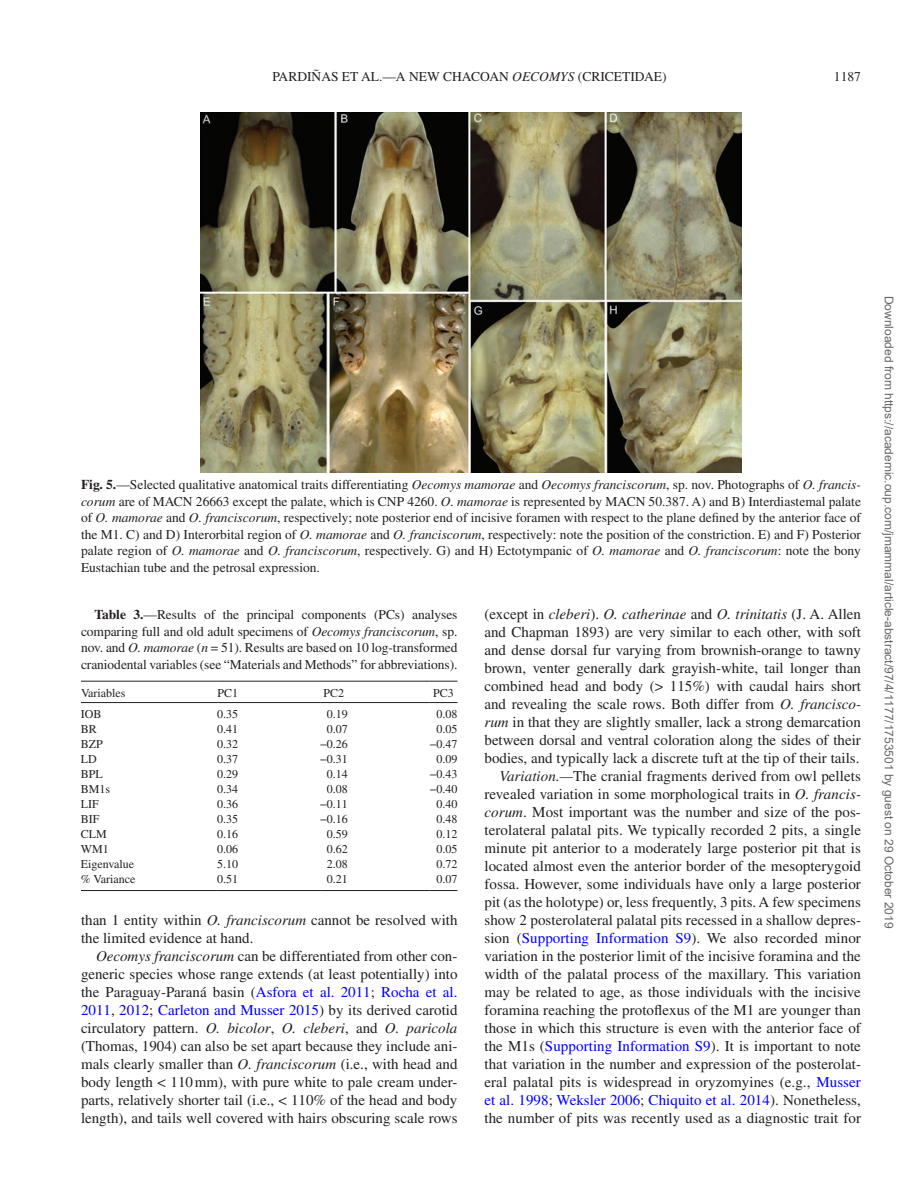
<style>
.page{position:relative;width:918px;height:1188px;background:#fff}
.page>*{position:absolute;margin:0;border:0;box-sizing:border-box;transform-origin:0 0}
.t1{font:15px/18px "Times";letter-spacing:.005em;color:#231f20}
.t2{font:13.5px/16.5px "Times";color:#231f20;text-align:justify}
.t3{font:12px "Times";color:#231f20}
.t4{font:12px "Arial";color:#666}
.s1{font-style:italic}
.s2{font-weight:700}
.s3{color:#00f}
</style>
<div class="page">
<img style="left:201px;top:113px;width:540px;height:360px">
<hr style="left:81px;top:681px;width:136px;height:1px;background:#231f20">
<hr style="left:81px;top:702px;width:136px;height:1px;background:#231f20">
<hr style="left:217px;top:681px;width:103px;height:1px;background:#231f20">
<hr style="left:217px;top:702px;width:103px;height:1px;background:#231f20">
<hr style="left:320px;top:681px;width:110px;height:1px;background:#231f20">
<hr style="left:320px;top:702px;width:110px;height:1px;background:#231f20">
<svg style="left:430px;top:681px;width:28px;height:1px"></svg>
<svg style="left:430px;top:702px;width:28px;height:1px"></svg>
<hr style="left:81px;top:890px;width:136px;height:1px;background:#231f20">
<hr style="left:217px;top:890px;width:103px;height:1px;background:#231f20">
<hr style="left:320px;top:890px;width:110px;height:1px;background:#231f20">
<svg style="left:430px;top:890px;width:28px;height:1px"></svg>
<p class="t2" style="left:272px;top:68px;width:396px">PARDIÑAS ET AL.—A NEW CHACOAN <span class="s1">OECOMYS</span> (CRICETIDAE)</p>
<p class="t2" style="left:834px;top:68px;width:28px">1187</p>
<p class="t2" style="left:81px;top:476px;width:782px"><span class="s2">Fig. 5.</span>—Selected qualitative anatomical traits differentiating <span class="s1">Oecomys mamorae</span> and <span class="s1">Oecomys franciscorum</span>, sp. nov. Photographs of <span class="s1">O. francis&shy;corum</span> are of MACN 26663 except the palate, which is CNP 4260. <span class="s1">O. mamorae</span> is represented by MACN 50.387. A) and B) Interdiastemal palate of <span class="s1">O. mamorae</span> and <span class="s1">O. franciscorum</span>, respectively; note posterior end of incisive foramen with respect to the plane defined by the anterior face of the M1. C) and D) Interorbital region of <span class="s1">O. mamorae</span> and <span class="s1">O. franciscorum</span>, respectively: note the position of the constriction. E) and F) Posterior palate region of <span class="s1">O. mamorae</span> and <span class="s1">O. franciscorum</span>, respectively. G) and H) Ectotympanic of <span class="s1">O. mamorae</span> and <span class="s1">O. franciscorum</span>: note the bony Eustachian tube and the petrosal expression.</p>
<p class="t2" style="left:81px;top:606px;width:378px;text-indent:14px"><span class="s2">Table 3.</span>—Results of the principal components (PCs) analyses comparing full and old adult specimens of <span class="s1">Oecomys franciscorum</span>, sp. nov. and <span class="s1">O. mamorae</span> (<span class="s1">n</span> = 51). Results are based on 10 log-transformed craniodental variables (see “Materials and Methods” for abbreviations).</p>
<p class="t3" style="left:81px;top:686px;width:46px">Variables</p>
<p class="t3" style="left:217px;top:686px;width:22px">PC1</p>
<p class="t3" style="left:324px;top:686px;width:22px">PC2</p>
<p class="t3" style="left:433px;top:686px;width:22px">PC3</p>
<p class="t3" style="left:81px;top:707px;width:22px">IOB</p>
<p class="t3" style="left:217px;top:707px;width:22px">0.35</p>
<p class="t3" style="left:327px;top:707px;width:22px">0.19</p>
<p class="t3" style="left:436px;top:707px;width:22px">0.08</p>
<p class="t3" style="left:81px;top:722px;width:18px">BR</p>
<p class="t3" style="left:217px;top:722px;width:22px">0.41</p>
<p class="t3" style="left:327px;top:722px;width:22px">0.07</p>
<p class="t3" style="left:436px;top:722px;width:22px">0.05</p>
<p class="t3" style="left:81px;top:737px;width:24px">BZP</p>
<p class="t3" style="left:217px;top:737px;width:22px">0.32</p>
<p class="t3" style="left:320px;top:737px;width:29px">−0.26</p>
<p class="t3" style="left:430px;top:737px;width:29px">−0.47</p>
<p class="t3" style="left:81px;top:752px;width:17px">LD</p>
<p class="t3" style="left:217px;top:752px;width:22px">0.37</p>
<p class="t3" style="left:320px;top:752px;width:29px">−0.31</p>
<p class="t3" style="left:436px;top:752px;width:22px">0.09</p>
<p class="t3" style="left:81px;top:767px;width:24px">BPL</p>
<p class="t3" style="left:217px;top:767px;width:22px">0.29</p>
<p class="t3" style="left:327px;top:767px;width:22px">0.14</p>
<p class="t3" style="left:430px;top:767px;width:29px">−0.43</p>
<p class="t3" style="left:81px;top:782px;width:31px">BM1s</p>
<p class="t3" style="left:217px;top:782px;width:22px">0.34</p>
<p class="t3" style="left:327px;top:782px;width:22px">0.08</p>
<p class="t3" style="left:430px;top:782px;width:29px">−0.40</p>
<p class="t3" style="left:81px;top:797px;width:19px">LIF</p>
<p class="t3" style="left:217px;top:797px;width:22px">0.36</p>
<p class="t3" style="left:320px;top:797px;width:29px">−0.11</p>
<p class="t3" style="left:436px;top:797px;width:22px">0.40</p>
<p class="t3" style="left:81px;top:812px;width:20px">BIF</p>
<p class="t3" style="left:217px;top:812px;width:22px">0.35</p>
<p class="t3" style="left:320px;top:812px;width:29px">−0.16</p>
<p class="t3" style="left:436px;top:812px;width:22px">0.48</p>
<p class="t3" style="left:81px;top:827px;width:28px">CLM</p>
<p class="t3" style="left:217px;top:827px;width:22px">0.16</p>
<p class="t3" style="left:327px;top:827px;width:22px">0.59</p>
<p class="t3" style="left:436px;top:827px;width:22px">0.12</p>
<p class="t3" style="left:81px;top:842px;width:29px">WM1</p>
<p class="t3" style="left:217px;top:842px;width:22px">0.06</p>
<p class="t3" style="left:327px;top:842px;width:22px">0.62</p>
<p class="t3" style="left:436px;top:842px;width:22px">0.05</p>
<p class="t3" style="left:81px;top:857px;width:55px">Eigenvalue</p>
<p class="t3" style="left:217px;top:857px;width:22px">5.10</p>
<p class="t3" style="left:327px;top:857px;width:22px">2.08</p>
<p class="t3" style="left:436px;top:857px;width:22px">0.72</p>
<p class="t3" style="left:81px;top:872px;width:56px">% Variance</p>
<p class="t3" style="left:217px;top:872px;width:22px">0.51</p>
<p class="t3" style="left:327px;top:872px;width:22px">0.21</p>
<p class="t3" style="left:436px;top:872px;width:22px">0.07</p>
<p class="t1" style="left:484px;top:605px;width:378px;text-align:right">(except in <span class="s1">cleberi</span>). <span class="s1">O. catherinae</span> and <span class="s1">O. trinitatis</span> (J. A. Allen and Chapman 1893) are very similar to each other, with soft and dense dorsal fur varying from brownish-orange to tawny brown, venter generally dark grayish-white, tail longer than combined head and body (&gt; 115%) with caudal hairs short and revealing the scale rows. Both differ from <span class="s1">O. francisco&shy;rum</span> in that they are slightly smaller, lack a strong demarcation between dorsal and ventral coloration along the sides of their bodies, and typically lack a discrete tuft at the tip of their tails.<br><span class="s1">Variation.—</span>The cranial fragments derived from owl pellets revealed variation in some morphological traits in <span class="s1">O. francis&shy;corum</span>. Most important was the number and size of the pos&shy;terolateral palatal pits. We typically recorded 2 pits, a single minute pit anterior to a moderately large posterior pit that is located almost even the anterior border of the mesopterygoid fossa. However, some individuals have only a large posterior pit (as the holotype) or, less frequently, 3 pits. A few specimens show 2 posterolateral palatal pits recessed in a shallow depres&shy;sion (<span class="s3">Supporting Information S9</span>). We also recorded minor variation in the posterior limit of the incisive foramina and the width of the palatal process of the maxillary. This variation may be related to age, as those individuals with the incisive foramina reaching the protoflexus of the M1 are younger than those in which this structure is even with the anterior face of the M1s (<span class="s3">Supporting Information S9</span>). It is important to note that variation in the number and expression of the posterolat&shy;eral palatal pits is widespread in oryzomyines (e.g., <span class="s3">Musser et al. 1998</span>; <span class="s3">Weksler 2006</span>; <span class="s3">Chiquito et al. 2014</span>). Nonetheless, the number of pits was recently used as a diagnostic trait for</p>
<p class="t1" style="left:81px;top:911px;width:378px">than 1 entity within <span class="s1">O. franciscorum</span> cannot be resolved with the limited evidence at hand.</p>
<p class="t1" style="left:81px;top:947px;width:378px;text-align:justify;text-indent:15px"><span class="s1">Oecomys franciscorum</span> can be differentiated from other con&shy;generic species whose range extends (at least potentially) into the Paraguay-Paraná basin (<span class="s3">Asfora et al. 2011</span>; <span class="s3">Rocha et al.<br>2011</span>, <span class="s3">2012</span>; <span class="s3">Carleton and Musser 2015</span>) by its derived carotid circulatory pattern. <span class="s1">O. bicolor</span>, <span class="s1">O. cleberi</span>, and <span class="s1">O. paricola </span>(Thomas, 1904) can also be set apart because they include ani&shy;mals clearly smaller than <span class="s1">O. franciscorum</span> (i.e., with head and body length &lt; 110mm), with pure white to pale cream under&shy;parts, relatively shorter tail (i.e., &lt; 110% of the head and body length), and tails well covered with hairs obscuring scale rows</p>
<p class="t4" style="left:893px;top:296px;width:634px;rotate:90deg">Downloaded from https://academic.oup.com/jmammal/article-abstract/97/4/1177/1753501 by guest on 29 October 2019</p>
</div>
